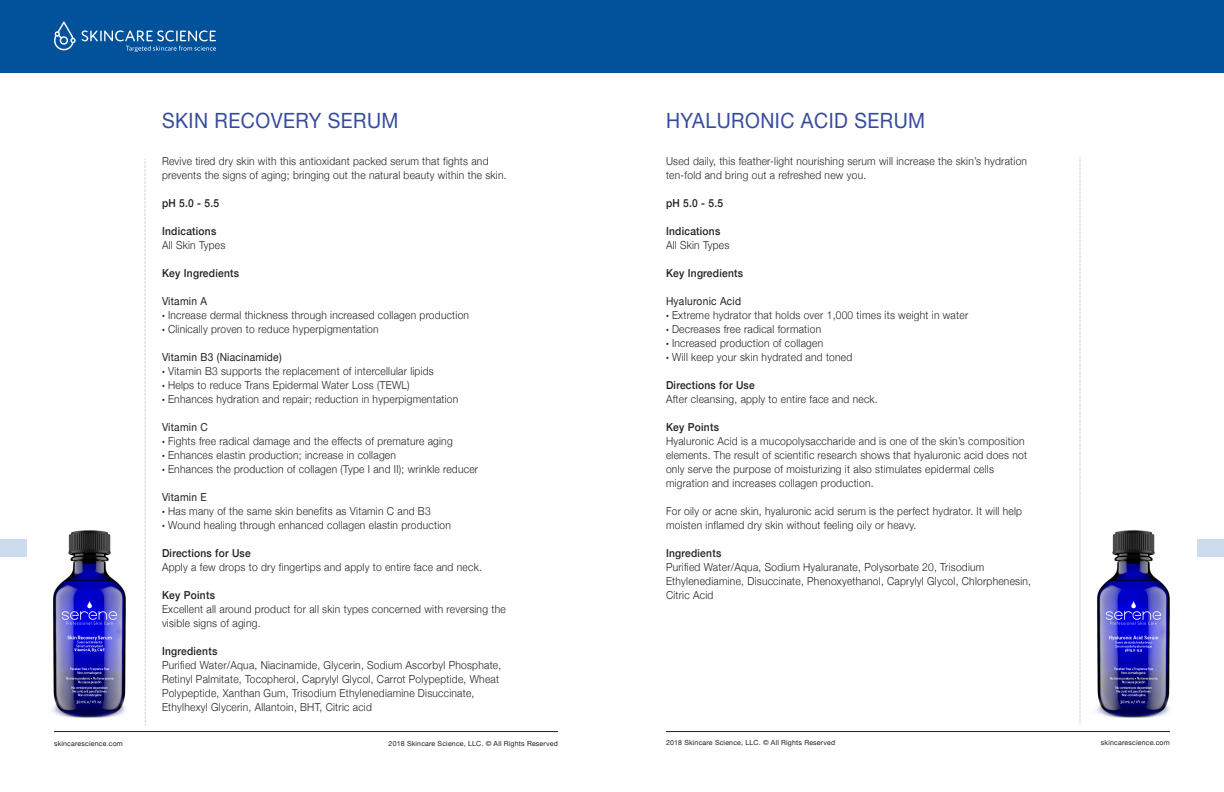
<style>
.page{position:relative;width:1224px;height:792px;background:#fff}
.page>*{position:absolute;margin:0;border:0;box-sizing:border-box;transform-origin:0 0}
.t1{font:21px "Helvetica Neue";letter-spacing:.025em;color:#364b9f;scale:.93 1}
.t2{font:300 11px/14px "Helvetica Neue";letter-spacing:.025em;color:#231f20;scale:.93 1}
.t3{font:11px "Helvetica Neue";letter-spacing:.025em;color:#231f20;scale:.93 1}
.t4{font:500 11px "Helvetica Neue";letter-spacing:.025em;color:#231f20;scale:.93 1}
.t5{font:7px "Helvetica Neue";letter-spacing:.025em;color:#231f20}
.s1{font-weight:500}
.s2{font-size:6px}
</style>
<div class="page">
<div style="left:0;top:0;width:621px;height:72px;background:#01519b"></div>
<hr style="left:54px;top:731px;width:504px;height:1px;background:#231f20">
<svg style="left:54px;top:21px;width:22px;height:29px"></svg>
<svg style="left:82px;top:30px;width:134px;height:22px"></svg>
<svg style="left:145px;top:159px;width:1px;height:567px"></svg>
<div style="left:0;top:539px;width:27px;height:18px;background:#cddbee"></div>
<img style="left:52px;top:530px;width:74px;height:188px">
<div style="left:603px;top:0;width:621px;height:72px;background:#01519b"></div>
<hr style="left:666px;top:731px;width:504px;height:1px;background:#231f20">
<svg style="left:1080px;top:158px;width:1px;height:566px"></svg>
<div style="left:1197px;top:539px;width:27px;height:18px;background:#cddbee"></div>
<img style="left:1096px;top:530px;width:74px;height:188px">
<p class="t1" style="left:162px;top:105px;width:256px">SKIN RECOVERY SERUM</p>
<p class="t2" style="left:162px;top:153px;width:372px">Revive tired dry skin with this antioxidant packed serum that fights and prevents the signs of aging; bringing out the natural beauty within the skin.</p>
<p class="t4" style="left:162px;top:194px;width:63px">pH 5.0 - 5.5</p>
<p class="t2" style="left:162px;top:223px;width:70px"><span class="s1">Indications<br></span>All Skin Types</p>
<p class="t4" style="left:162px;top:264px;width:84px">Key Ingredients</p>
<p class="t3" style="left:162px;top:293px;width:50px">Vitamin A</p>
<p class="t2" style="left:162px;top:307px;width:332px"><span class="s2">•</span> Increase dermal thickness through increased collagen production</p>
<p class="t2" style="left:162px;top:321px;width:234px"><span class="s2">•</span> Clinically proven to reduce hyperpigmentation</p>
<p class="t3" style="left:162px;top:349px;width:130px">Vitamin B3 (Niacinamide)</p>
<p class="t2" style="left:162px;top:363px;width:294px"><span class="s2">•</span> Vitamin B3 supports the replacement of intercellular lipids</p>
<p class="t2" style="left:162px;top:377px;width:268px"><span class="s2">•</span> Helps to reduce Trans Epidermal Water Loss (TEWL)</p>
<p class="t2" style="left:162px;top:391px;width:320px"><span class="s2">•</span> Enhances hydration and repair; reduction in hyperpigmentation</p>
<p class="t3" style="left:162px;top:419px;width:51px">Vitamin C</p>
<p class="t2" style="left:162px;top:433px;width:314px"><span class="s2">•</span> Fights free radical damage and the effects of premature aging</p>
<p class="t2" style="left:162px;top:447px;width:253px"><span class="s2">•</span> Enhances elastin production; increase in collagen</p>
<p class="t2" style="left:162px;top:461px;width:341px"><span class="s2">•</span> Enhances the production of collagen (Type I and II); wrinkle reducer</p>
<p class="t3" style="left:162px;top:489px;width:50px">Vitamin E</p>
<p class="t2" style="left:162px;top:503px;width:290px"><span class="s2">•</span> Has many of the same skin benefits as Vitamin C and B3</p>
<p class="t2" style="left:162px;top:517px;width:312px"><span class="s2">•</span> Wound healing through enhanced collagen elastin production</p>
<p class="t2" style="left:162px;top:545px;width:345px"><span class="s1">Directions for Use<br></span>Apply a few drops to dry fingertips and apply to entire face and neck.</p>
<p class="t2" style="left:162px;top:587px;width:371px"><span class="s1">Key Points<br></span>Excellent all around product for all skin types concerned with reversing the visible signs of aging.</p>
<p class="t2" style="left:162px;top:643px;width:366px"><span class="s1">Ingredients<br></span>Purified Water/Aqua, Niacinamide, Glycerin, Sodium Ascorbyl Phosphate, Retinyl Palmitate, Tocopherol, Caprylyl Glycol, Carrot Polypeptide, Wheat Polypeptide, Xanthan Gum, Trisodium Ethylenediamine Disuccinate, Ethylhexyl Glycerin, Allantoin, BHT, Citric acid</p>
<p class="t5" style="left:54px;top:738px;width:70px">skincarescience.com</p>
<p class="t5" style="left:389px;top:738px;width:171px">2018 Skincare Science, LLC. © All Rights Reserved</p>
<p class="t1" style="left:666px;top:105px;width:280px">HYALURONIC ACID SERUM</p>
<p class="t2" style="left:666px;top:153px;width:390px">Used daily, this feather-light nourishing serum will increase the skin’s hydration ten-fold and bring out a refreshed new you.</p>
<p class="t4" style="left:666px;top:194px;width:63px">pH 5.0 - 5.5</p>
<p class="t2" style="left:666px;top:223px;width:70px"><span class="s1">Indications<br></span>All Skin Types</p>
<p class="t4" style="left:666px;top:264px;width:84px">Key Ingredients</p>
<p class="t3" style="left:666px;top:293px;width:82px">Hyaluronic Acid</p>
<p class="t2" style="left:666px;top:307px;width:326px"><span class="s2">•</span> Extreme hydrator that holds over 1,000 times its weight in water</p>
<p class="t2" style="left:666px;top:321px;width:168px"><span class="s2">•</span> Decreases free radical formation</p>
<p class="t2" style="left:666px;top:335px;width:171px"><span class="s2">•</span> Increased production of collagen</p>
<p class="t2" style="left:666px;top:349px;width:202px"><span class="s2">•</span> Will keep your skin hydrated and toned</p>
<p class="t2" style="left:666px;top:377px;width:229px"><span class="s1">Directions for Use<br></span>After cleansing, apply to entire face and neck.</p>
<p class="t2" style="left:666px;top:419px;width:390px"><span class="s1">Key Points<br></span>Hyaluronic Acid is a mucopolysaccharide and is one of the skin’s composition elements. The result of scientific research shows that hyaluronic acid does not only serve the purpose of moisturizing it also stimulates epidermal cells migration and increases collagen production.</p>
<p class="t2" style="left:666px;top:503px;width:384px">For oily or acne skin, hyaluronic acid serum is the perfect hydrator. It will help moisten inflamed dry skin without feeling oily or heavy.</p>
<p class="t2" style="left:666px;top:545px;width:394px"><span class="s1">Ingredients<br></span>Purified Water/Aqua, Sodium Hyaluranate, Polysorbate 20, Trisodium Ethylenediamine, Disuccinate, Phenoxyethanol, Caprylyl Glycol, Chlorphenesin, Citric Acid</p>
<p class="t5" style="left:666px;top:737px;width:171px">2018 Skincare Science, LLC. © All Rights Reserved</p>
<p class="t5" style="left:1101px;top:737px;width:70px">skincarescience.com</p>
</div>
